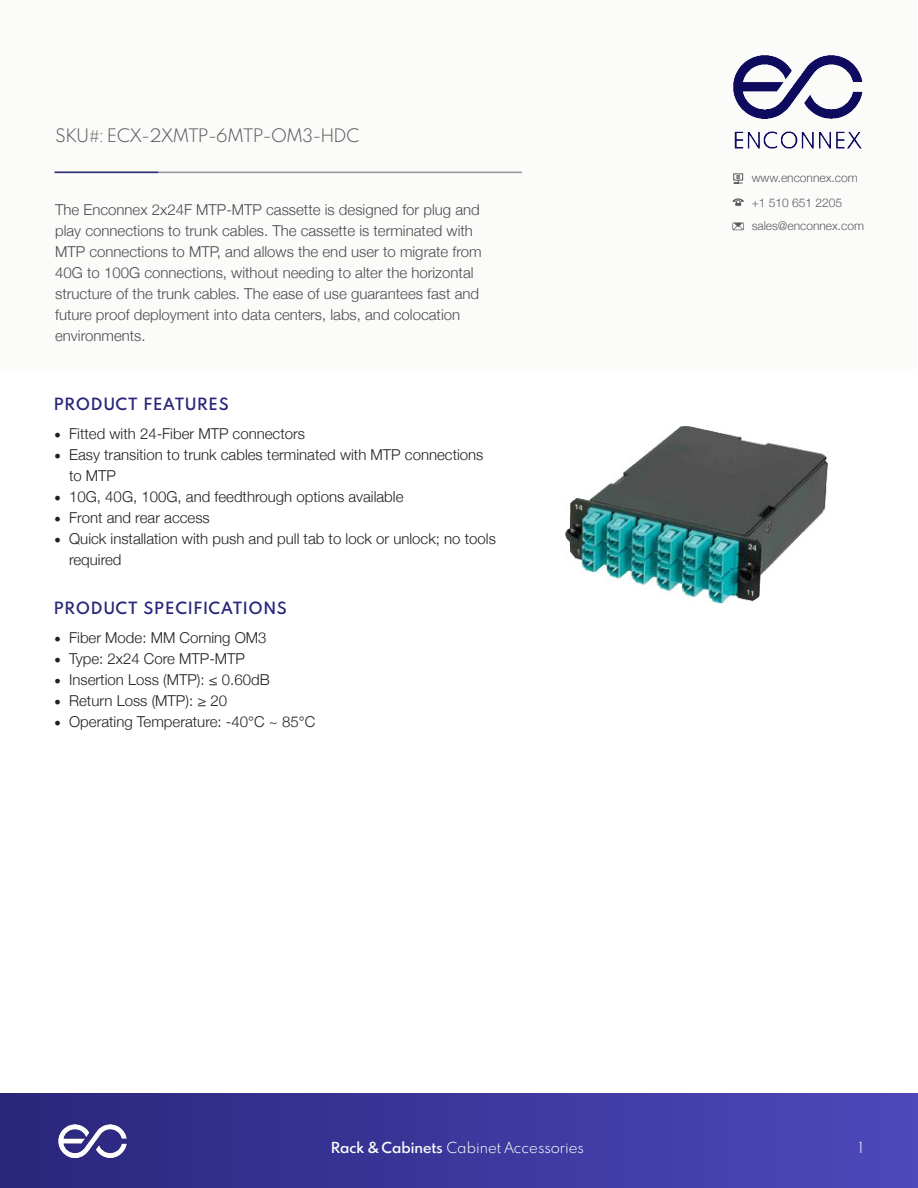
<style>
.page{position:relative;width:918px;height:1188px;background:#fff}
.page>*{position:absolute;margin:0;border:0;box-sizing:border-box;transform-origin:0 0}
.t1{font:300 16.5px "Spartan MB";color:#5d5d5d}
.t2{font:300 15px/21px "Helvetica Neue";color:#231f20}
.t3{font:300 15px/21px "Helvetica Neue";color:#4b4b4b}
.t4{font:600 15px "Spartan MB";letter-spacing:.08em;color:#2a267b}
.t5{font:300 13.5px "Spartan MB";color:#fff}
.t6{font:300 12px "Helvetica Neue";color:#5b5b5b}
.s1{font-family:"Minion Pro";font-weight:400;font-size:18px}
.s2{font-weight:600}
</style>
<div class="page">
<div style="left:0;top:1093px;width:918px;height:95px;background:linear-gradient(to right,#2a267b,#4d49bb)"></div>
<div style="left:1px;top:1px;width:916px;height:368px;background:#fbfbfa"></div>
<svg style="left:733px;top:173px;width:10px;height:11px"></svg>
<svg style="left:733px;top:198px;width:11px;height:8px"></svg>
<svg style="left:732px;top:222px;width:12px;height:8px"></svg>
<img style="left:733px;top:55px;width:130px;height:94px">
<hr style="left:54px;top:172px;width:468px;height:1px;background:#949494">
<hr style="left:55px;top:172px;width:103px;height:1px;background:#2e2d7a">
<img style="left:54px;top:1110px;width:76px;height:61px">
<img style="left:565px;top:426px;width:264px;height:178px">
<p class="t1" style="left:55px;top:124px;width:306px">SKU#: ECX-2XMTP-6MTP-OM3-HDC</p>
<p class="t3" style="left:55px;top:198px;width:428px">The Enconnex 2x24F MTP-MTP cassette is designed for plug and play connections to trunk cables. The cassette is terminated with MTP connections to MTP, and allows the end user to migrate from 40G to 100G connections, without needing to alter the horizontal structure of the trunk cables. The ease of use guarantees fast and future proof deployment into data centers, labs, and colocation environments.</p>
<p class="t4" style="left:54px;top:393px;width:176px">PRODUCT FEATURES</p>
<p class="t2" style="left:54px;top:422px;width:253px"><span class="s1">•</span> Fitted with 24-Fiber MTP connectors</p>
<p class="t2" style="left:69px;top:443px;width:416px;text-indent:-15px"><span class="s1">•</span> Easy transition to trunk cables terminated with MTP connections to MTP</p>
<p class="t2" style="left:54px;top:485px;width:351px"><span class="s1">•</span> 10G, 40G, 100G, and feedthrough options available</p>
<p class="t2" style="left:54px;top:506px;width:157px"><span class="s1">•</span> Front and rear access</p>
<p class="t2" style="left:69px;top:527px;width:428px;text-indent:-15px"><span class="s1">•</span> Quick installation with push and pull tab to lock or unlock; no tools required</p>
<p class="t4" style="left:54px;top:597px;width:234px">PRODUCT SPECIFICATIONS</p>
<p class="t2" style="left:54px;top:626px;width:214px"><span class="s1">•</span> Fiber Mode: MM Corning OM3</p>
<p class="t2" style="left:54px;top:647px;width:193px"><span class="s1">•</span> Type: 2x24 Core MTP-MTP</p>
<p class="t2" style="left:54px;top:668px;width:217px"><span class="s1">•</span> Insertion Loss (MTP): ≤ 0.60dB</p>
<p class="t2" style="left:54px;top:689px;width:175px"><span class="s1">•</span> Return Loss (MTP): ≥ 20</p>
<p class="t2" style="left:54px;top:710px;width:263px"><span class="s1">•</span> Operating Temperature: -40°C ~ 85°C</p>
<p class="t5" style="left:331px;top:1137px;width:254px"><span class="s2">Rack &amp; Cabinets</span> Cabinet Accessories</p>
<p class="t6" style="left:752px;top:168px;width:108px">www.enconnex.com</p>
<p class="t6" style="left:752px;top:193px;width:92px">+1 510 651 2205</p>
<p class="t6" style="left:752px;top:216px;width:114px">sales@enconnex.com</p>
<p class="t5" style="left:859px;top:1137px;width:5px">1</p>
</div>
